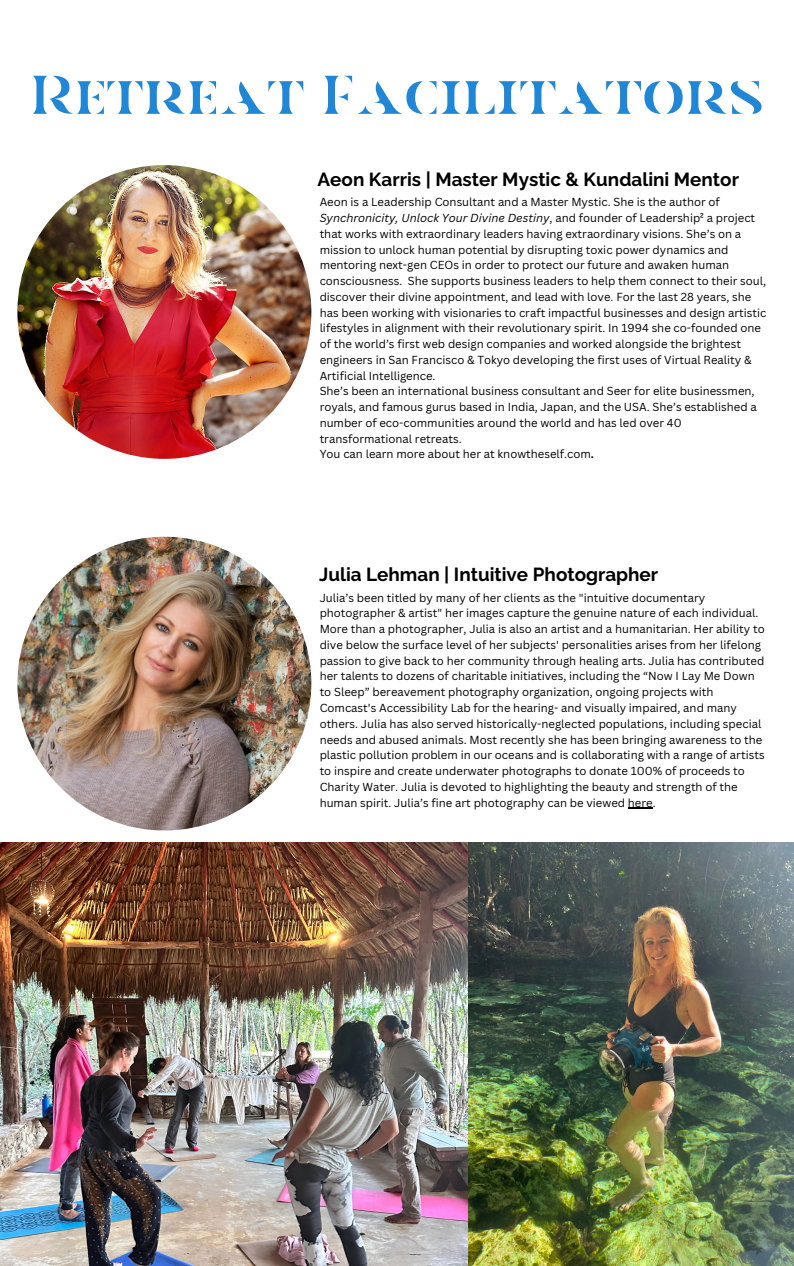
<style>
.page{position:relative;width:794px;height:1266px;background:#fff}
.page>*{position:absolute;margin:0;border:0;box-sizing:border-box;transform-origin:0 0}
.t1{font:54.38px "Casa";letter-spacing:.02em;color:#2086d6}
.t2{font:700 expanded 17.62px "Glow Sans J";color:#000}
.t3{font:11.32px/15.8px "Canva Sans";color:#000}
.s1{font-style:italic}
.s2{font-weight:700}
</style>
<div class="page">
<img style="left:17px;top:537px;width:294px;height:293px;border-radius:50%">
<img style="left:17px;top:165px;width:294px;height:294px;border-radius:50%">
<img style="left:0;top:843px;width:793px;height:423px">
<hr style="left:627px;top:807px;width:25px;height:2px;background:#000">
<h1 class="t1" style="left:30px;top:65px;width:734px">Retreat Facilitators</h1>
<h2 class="t2" style="left:317px;top:165px;width:422px">Aeon Karris | Master Mystic &amp; Kundalini Mentor</h2>
<p class="t3" style="left:319px;top:194px;width:448px">Aeon is a Leadership Consultant and a Master Mystic. She is the author of <span class="s1">Synchronicity, Unlock Your Divine Destiny</span>, and founder of Leadership² a project that works with extraordinary leaders having extraordinary visions. She’s on a mission to unlock human potential by disrupting toxic power dynamics and mentoring next-gen CEOs in order to protect our future and awaken human consciousness. She supports business leaders to help them connect to their soul, discover their divine appointment, and lead with love. For the last 28 years, she has been working with visionaries to craft impactful businesses and design artistic lifestyles in alignment with their revolutionary spirit. In 1994 she co-founded one of the world’s first web design companies and worked alongside the brightest engineers in San Francisco &amp; Tokyo developing the first uses of Virtual Reality &amp; Artificial Intelligence.<br>She’s been an international business consultant and Seer for elite businessmen, royals, and famous gurus based in India, Japan, and the USA. She’s established a number of eco-communities around the world and has led over 40 transformational retreats.<br>You can learn more about her at knowtheself.com<span class="s2">.</span></p>
<h2 class="t2" style="left:319px;top:561px;width:340px">Julia Lehman | Intuitive Photographer</h2>
<p class="t3" style="left:319px;top:589px;width:446px">Julia’s been titled by many of her clients as the "intuitive documentary photographer &amp; artist" her images capture the genuine nature of each individual.<br>More than a photographer, Julia is also an artist and a humanitarian. Her ability to dive below the surface level of her subjects' personalities arises from her lifelong passion to give back to her community through healing arts. Julia has contributed her talents to dozens of charitable initiatives, including the “Now I Lay Me Down to Sleep” bereavement photography organization, ongoing projects with Comcast's Accessibility Lab for the hearing- and visually impaired, and many others. Julia has also served historically-neglected populations, including special needs and abused animals. Most recently she has been bringing awareness to the plastic pollution problem in our oceans and is collaborating with a range of artists to inspire and create underwater photographs to donate 100% of proceeds to Charity Water. Julia is devoted to highlighting the beauty and strength of the human spirit. Julia’s fine art photography can be viewed here.</p>
</div>
